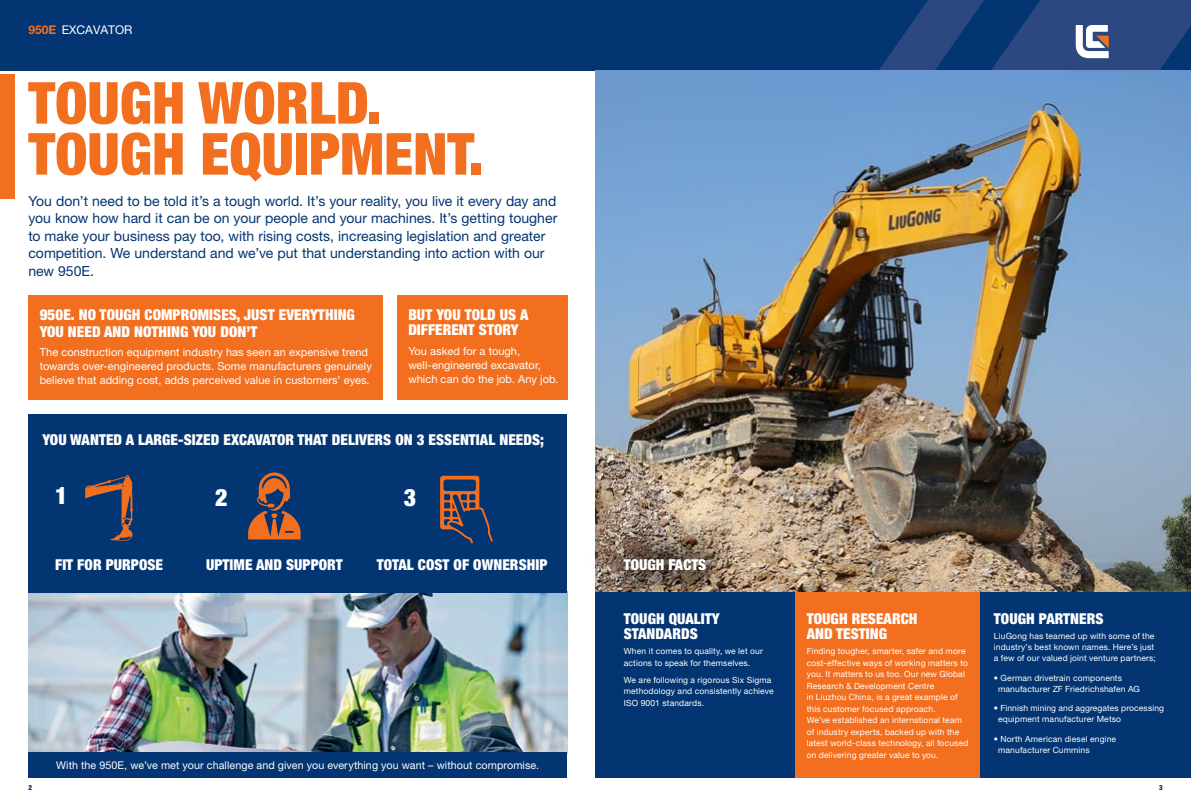
<style>
.page{position:relative;width:1191px;height:808px;background:#fff}
.page>*{position:absolute;margin:0;border:0;box-sizing:border-box;transform-origin:0 0}
.t1{font:900 condensed 58px/51px "Helvetica Neue LT Pro";color:#f36f20}
.t2{font:900 condensed 24px "Helvetica Neue LT Pro";color:#fff}
.t3{font:900 condensed 15px/15px "Helvetica Neue LT Pro";letter-spacing:.005em;color:#fff}
.t4{font:14px/17.5px "Helvetica Neue LT Pro";color:#023572}
.t5{font:12px "Helvetica Neue LT Pro";color:#fff}
.t6{font:11px/14px "Helvetica Neue LT Pro";letter-spacing:.005em;color:#fff}
.t7{font:10.8px "Helvetica Neue LT Pro";letter-spacing:.005em;color:#fff}
.t8{font:8.5px/11.5px "Helvetica Neue LT Pro";letter-spacing:.015em;color:#fff}
.t9{font:900 condensed 7px "Helvetica Neue LT Pro";color:#023572}
.s1{font-weight:700;color:#f36f20}
</style>
<div class="page">
<div style="left:0;top:0;width:1191px;height:71px;background:#023572"></div>
<svg style="left:821px;top:0;width:370px;height:71px"></svg>
<img style="left:28px;top:592px;width:539px;height:161px">
<div style="left:28px;top:414px;width:539px;height:178px;background:#023572"></div>
<div style="left:28px;top:295px;width:355px;height:105px;background:#f36f20"></div>
<div style="left:397px;top:295px;width:170px;height:105px;background:#f36f20"></div>
<svg style="left:85px;top:475px;width:48px;height:66px"></svg>
<svg style="left:248px;top:472px;width:52px;height:67px"></svg>
<div style="left:28px;top:753px;width:539px;height:25px;background:#023572"></div>
<div style="left:440px;top:476px;width:39px;height:53px;background:#f36f20;border-radius:3px"></div>
<svg style="left:443px;top:479px;width:50px;height:64px"></svg>
<div style="left:0;top:74px;width:14px;height:124px;background:#f36f20"></div>
<img style="left:595px;top:71px;width:596px;height:521px">
<div style="left:586px;top:518px;width:158px;height:91px;background:#000;opacity:.88"></div>
<div style="left:595px;top:592px;width:596px;height:186px;background:#023572"></div>
<div style="left:795px;top:592px;width:184px;height:186px;background:#f36f20"></div>
<h3 class="t5" style="left:28px;top:23px;width:105px"><span class="s1">950E</span> EXCAVATOR</h3>
<h1 class="t1" style="left:28px;top:77px;width:457px">TOUGH WORLD.<br>TOUGH EQUIPMENT.</h1>
<p class="t4" style="left:28px;top:192px;width:530px">You don’t need to be told it’s a tough world. It’s your reality, you live it every day and you know how hard it can be on your people and your machines. It’s getting tougher to make your business pay too, with rising costs, increasing legislation and greater competition. We understand and we’ve put that understanding into action with our new 950E.</p>
<h3 class="t3" style="left:40px;top:306px;width:317px;line-height:17px">950E. NO TOUGH COMPROMISES, JUST EVERYTHING<br>YOU NEED AND NOTHING YOU DON’T</h3>
<p class="t6" style="left:40px;top:345px;width:334px">The construction equipment industry has seen an expensive trend towards over-engineered products. Some manufacturers genuinely believe that adding cost, adds perceived value in customers’ eyes.</p>
<h3 class="t3" style="left:408px;top:307px;width:122px">BUT YOU TOLD US A<br>DIFFERENT STORY</h3>
<p class="t6" style="left:408px;top:344px;width:152px">You asked for a tough, well-engineered excavator, which can do the job. Any job.</p>
<h3 class="t3" style="left:43px;top:432px;width:503px">YOU WANTED A LARGE-SIZED EXCAVATOR THAT DELIVERS ON 3 ESSENTIAL NEEDS;</h3>
<h2 class="t2" style="left:55px;top:481px;width:14px">1</h2>
<h2 class="t2" style="left:215px;top:483px;width:14px">2</h2>
<h2 class="t2" style="left:404px;top:483px;width:14px">3</h2>
<h3 class="t3" style="left:55px;top:557px;width:110px">FIT FOR PURPOSE</h3>
<h3 class="t3" style="left:206px;top:557px;width:138px">UPTIME AND SUPPORT</h3>
<h3 class="t3" style="left:377px;top:557px;width:172px">TOTAL COST OF OWNERSHIP</h3>
<p class="t7" style="left:56px;top:758px;width:484px">With the 950E, we’ve met your challenge and given you everything you want – without compromise.</p>
<h3 class="t3" style="left:624px;top:557px;width:84px">TOUGH FACTS</h3>
<h3 class="t3" style="left:624px;top:611px;width:97px">TOUGH QUALITY<br>STANDARDS</h3>
<p class="t8" style="left:624px;top:645px;width:140px">When it comes to quality, we let our actions to speak for themselves.</p>
<p class="t8" style="left:624px;top:674px;width:151px">We are following a rigorous Six Sigma methodology and consistently achieve<br>ISO 9001 standards.</p>
<h3 class="t3" style="left:806px;top:611px;width:112px">TOUGH RESEARCH<br>AND TESTING</h3>
<p class="t8" style="left:806px;top:645px;width:163px">Finding tougher, smarter, safer and more cost-effective ways of working matters to you. It matters to us too. Our new Global Research &amp; Development Centre<br>in Liuzhou China, is a great example of this customer focused approach.<br>We’ve established an international team of industry experts, backed up with the latest world-class technology, all focused on delivering greater value to you.</p>
<h3 class="t3" style="left:994px;top:611px;width:111px">TOUGH PARTNERS</h3>
<p class="t8" style="left:994px;top:630px;width:163px;line-height:11px">LiuGong has teamed up with some of the industry’s best known names. Here’s just a few of our valued joint venture partners;</p>
<p class="t8" style="left:998px;top:672px;width:143px;line-height:11px;text-indent:-4px">• German drivetrain components manufacturer ZF Friedrichshafen AG</p>
<p class="t8" style="left:998px;top:702px;width:167px;line-height:11px;text-indent:-4px">• Finnish mining and aggregates processing equipment manufacturer Metso</p>
<p class="t8" style="left:998px;top:733px;width:119px;line-height:11px;text-indent:-4px">• North American diesel engine manufacturer Cummins</p>
<p class="t9" style="left:28px;top:784px;width:5px">2</p>
<p class="t9" style="left:1159px;top:784px;width:5px">3</p>
</div>
